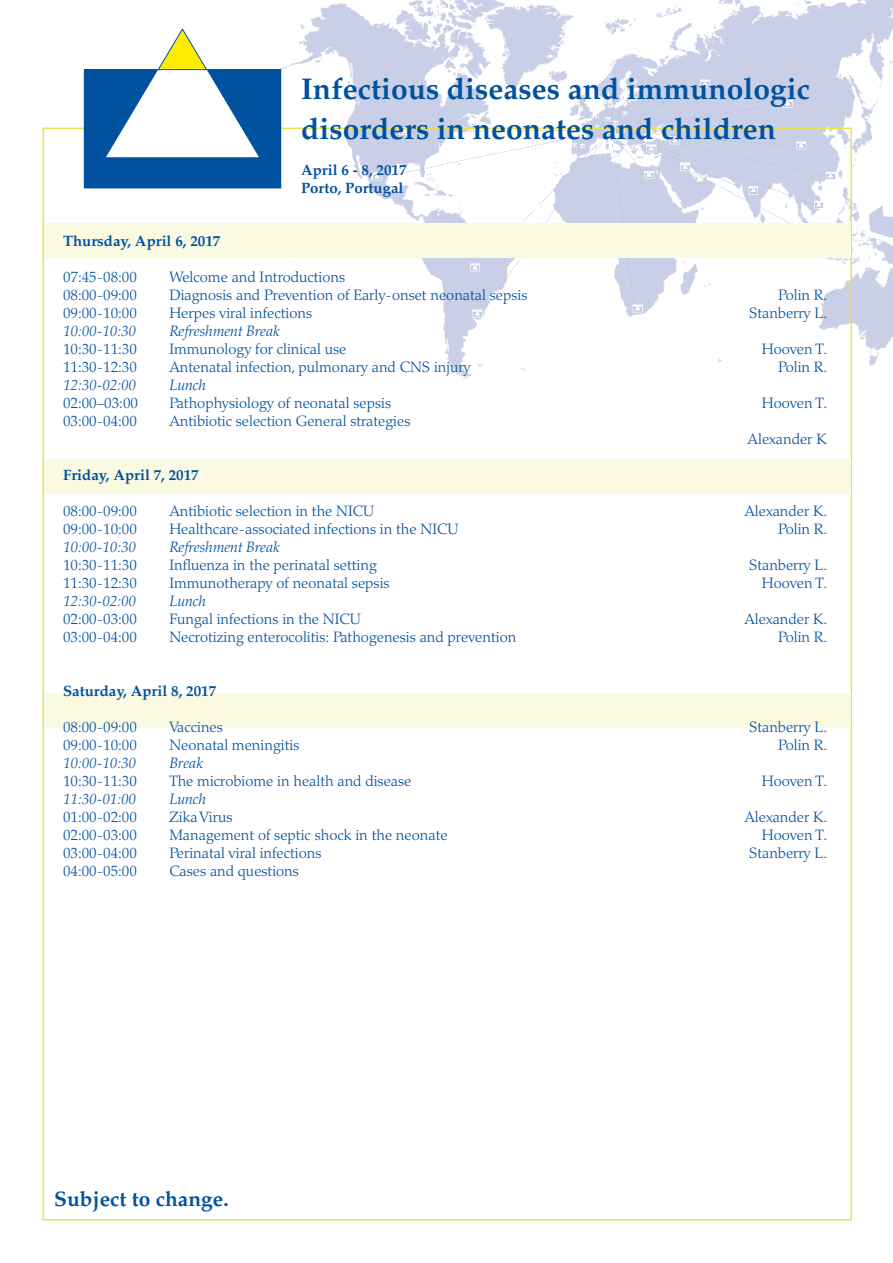
<style>
.page{position:relative;width:893px;height:1263px;background:#fff}
.page>*{position:absolute;margin:0;border:0;box-sizing:border-box;transform-origin:0 0}
.t1{font:700 30px/39.6px "Palatino LT Std";color:#00519e}
.t2{font:700 21px "Palatino LT Std";color:#00519e}
.t3{font:300 15px "Palatino LT Std";color:#00519e}
.t4{font:italic 300 15px "Palatino LT Std";color:#00519e}
.t5{font:700 15px/18px "Palatino LT Std";color:#00519e}
</style>
<div class="page">
<img style="left:281px;top:0;width:612px;height:379px">
<div style="left:44px;top:223px;width:806px;height:34px;background:#fafae3"></div>
<div style="left:84px;top:70px;width:197px;height:118px;background:#00519e"></div>
<svg style="left:106px;top:29px;width:153px;height:128px"></svg>
<div style="left:44px;top:460px;width:806px;height:34px;background:#fafae3"></div>
<div style="left:44px;top:693px;width:806px;height:34px;background:#fafae3"></div>
<h1 class="t1" style="left:301px;top:70px;width:511px">Infectious diseases and immunologic disorders in neonates and children</h1>
<p class="t5" style="left:301px;top:161px;width:107px">April 6 - 8, 2017<br>Porto, Portugal</p>
<p class="t5" style="left:63px;top:232px;width:159px">Thursday, April 6, 2017</p>
<p class="t3" style="left:63px;top:268px;width:75px">07:45-08:00</p>
<p class="t3" style="left:169px;top:268px;width:177px">Welcome and Introductions</p>
<p class="t3" style="left:63px;top:286px;width:75px">08:00-09:00</p>
<p class="t3" style="left:169px;top:286px;width:360px">Diagnosis and Prevention of Early-onset neonatal sepsis</p>
<p class="t3" style="left:778px;top:286px;width:50px">Polin R.</p>
<p class="t3" style="left:63px;top:304px;width:75px">09:00-10:00</p>
<p class="t3" style="left:169px;top:304px;width:144px">Herpes viral infections</p>
<p class="t3" style="left:749px;top:304px;width:80px">Stanberry L.</p>
<p class="t4" style="left:63px;top:322px;width:75px">10:00-10:30</p>
<p class="t4" style="left:169px;top:322px;width:112px">Refreshment Break</p>
<p class="t3" style="left:63px;top:340px;width:75px">10:30-11:30</p>
<p class="t3" style="left:169px;top:340px;width:179px">Immunology for clinical use</p>
<p class="t3" style="left:762px;top:340px;width:67px">Hooven T.</p>
<p class="t3" style="left:63px;top:358px;width:75px">11:30-12:30</p>
<p class="t3" style="left:169px;top:358px;width:303px">Antenatal infection, pulmonary and CNS injury</p>
<p class="t3" style="left:778px;top:358px;width:50px">Polin R.</p>
<p class="t4" style="left:63px;top:376px;width:75px">12:30-02:00</p>
<p class="t4" style="left:169px;top:376px;width:38px">Lunch</p>
<p class="t3" style="left:63px;top:394px;width:76px">02:00–03:00</p>
<p class="t3" style="left:169px;top:394px;width:223px">Pathophysiology of neonatal sepsis</p>
<p class="t3" style="left:762px;top:394px;width:67px">Hooven T.</p>
<p class="t3" style="left:63px;top:412px;width:75px">03:00-04:00</p>
<p class="t3" style="left:169px;top:412px;width:243px">Antibiotic selection General strategies</p>
<p class="t3" style="left:748px;top:430px;width:81px">Alexander K</p>
<p class="t5" style="left:63px;top:466px;width:137px">Friday, April 7, 2017</p>
<p class="t3" style="left:63px;top:502px;width:75px">08:00-09:00</p>
<p class="t3" style="left:169px;top:502px;width:206px">Antibiotic selection in the NICU</p>
<p class="t3" style="left:744px;top:502px;width:84px">Alexander K.</p>
<p class="t3" style="left:63px;top:520px;width:75px">09:00-10:00</p>
<p class="t3" style="left:169px;top:520px;width:291px">Healthcare-associated infections in the NICU</p>
<p class="t3" style="left:778px;top:520px;width:50px">Polin R.</p>
<p class="t4" style="left:63px;top:538px;width:75px">10:00-10:30</p>
<p class="t4" style="left:169px;top:538px;width:112px">Refreshment Break</p>
<p class="t3" style="left:63px;top:556px;width:75px">10:30-11:30</p>
<p class="t3" style="left:169px;top:556px;width:209px">Influenza in the perinatal setting</p>
<p class="t3" style="left:749px;top:556px;width:80px">Stanberry L.</p>
<p class="t3" style="left:63px;top:574px;width:75px">11:30-12:30</p>
<p class="t3" style="left:169px;top:574px;width:222px">Immunotherapy of neonatal sepsis</p>
<p class="t3" style="left:762px;top:574px;width:67px">Hooven T.</p>
<p class="t4" style="left:63px;top:592px;width:75px">12:30-02:00</p>
<p class="t4" style="left:169px;top:592px;width:38px">Lunch</p>
<p class="t3" style="left:63px;top:610px;width:75px">02:00-03:00</p>
<p class="t3" style="left:169px;top:610px;width:193px">Fungal infections in the NICU</p>
<p class="t3" style="left:744px;top:610px;width:84px">Alexander K.</p>
<p class="t3" style="left:63px;top:628px;width:75px">03:00-04:00</p>
<p class="t3" style="left:169px;top:628px;width:349px">Necrotizing enterocolitis: Pathogenesis and prevention</p>
<p class="t3" style="left:778px;top:628px;width:50px">Polin R.</p>
<p class="t5" style="left:63px;top:682px;width:155px">Saturday, April 8, 2017</p>
<p class="t3" style="left:63px;top:718px;width:75px">08:00-09:00</p>
<p class="t3" style="left:169px;top:718px;width:55px">Vaccines</p>
<p class="t3" style="left:749px;top:718px;width:80px">Stanberry L.</p>
<p class="t3" style="left:63px;top:736px;width:75px">09:00-10:00</p>
<p class="t3" style="left:169px;top:736px;width:132px">Neonatal meningitis</p>
<p class="t3" style="left:778px;top:736px;width:50px">Polin R.</p>
<p class="t4" style="left:63px;top:754px;width:75px">10:00-10:30</p>
<p class="t4" style="left:169px;top:754px;width:35px">Break</p>
<p class="t3" style="left:63px;top:772px;width:75px">10:30-11:30</p>
<p class="t3" style="left:169px;top:772px;width:244px">The microbiome in health and disease</p>
<p class="t3" style="left:762px;top:772px;width:67px">Hooven T.</p>
<p class="t4" style="left:63px;top:790px;width:75px">11:30-01:00</p>
<p class="t4" style="left:169px;top:790px;width:38px">Lunch</p>
<p class="t3" style="left:63px;top:808px;width:75px">01:00-02:00</p>
<p class="t3" style="left:169px;top:808px;width:65px">Zika Virus</p>
<p class="t3" style="left:744px;top:808px;width:84px">Alexander K.</p>
<p class="t3" style="left:63px;top:826px;width:75px">02:00-03:00</p>
<p class="t3" style="left:169px;top:826px;width:280px">Management of septic shock in the neonate</p>
<p class="t3" style="left:762px;top:826px;width:67px">Hooven T.</p>
<p class="t3" style="left:63px;top:844px;width:75px">03:00-04:00</p>
<p class="t3" style="left:169px;top:844px;width:154px">Perinatal viral infections</p>
<p class="t3" style="left:749px;top:844px;width:80px">Stanberry L.</p>
<p class="t3" style="left:63px;top:862px;width:75px">04:00-05:00</p>
<p class="t3" style="left:169px;top:862px;width:131px">Cases and questions</p>
<h2 class="t2" style="left:54px;top:1186px;width:176px">Subject to change.</h2>
</div>
